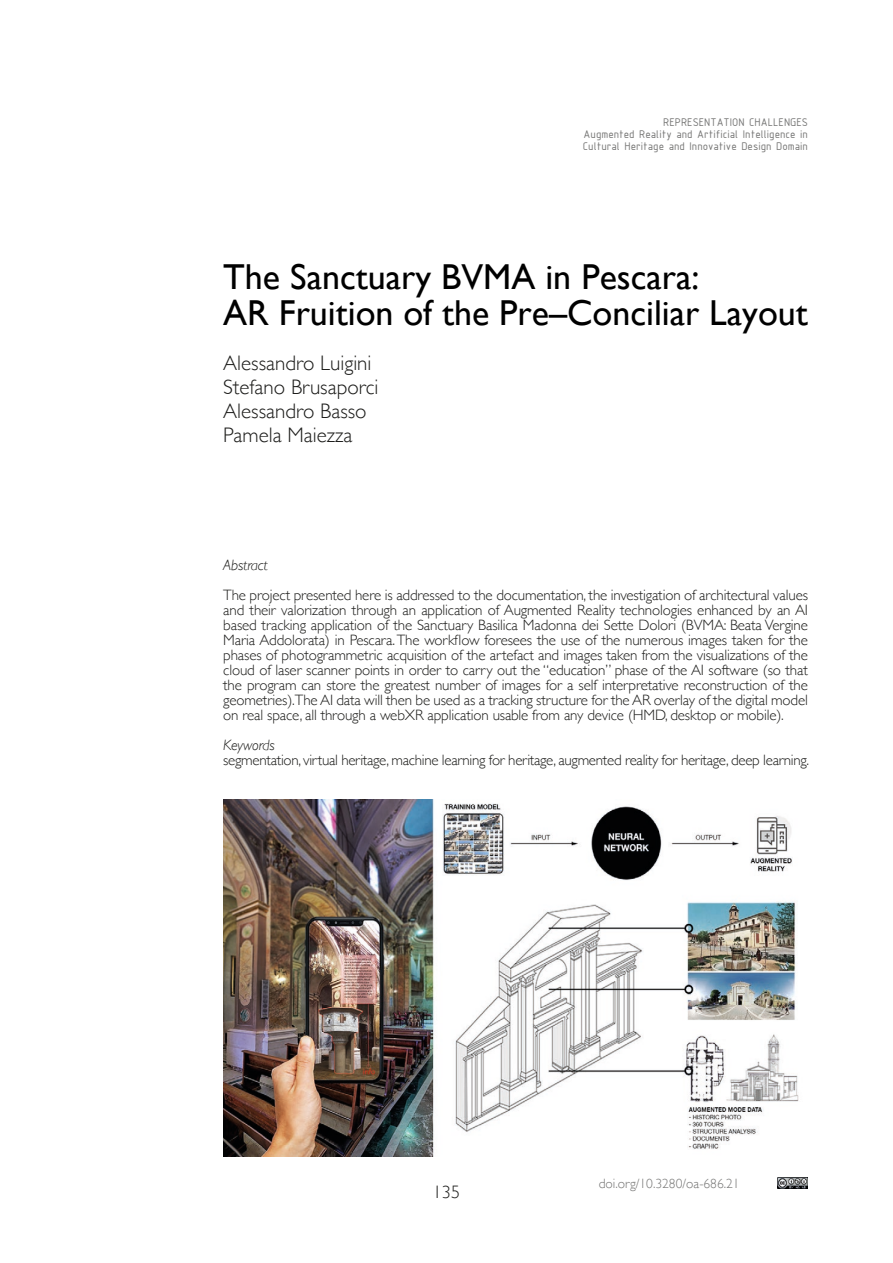
<style>
.page{position:relative;width:893px;height:1263px;background:#fff}
.page>*{position:absolute;margin:0;border:0;box-sizing:border-box;transform-origin:0 0}
.t1{font:36px/36px "Gill Sans";color:#000}
.t2{font:300 21px/24px "Gill Sans";color:#1d1d1b}
.t3{font:300 18px "Gill Sans";color:#1d1d1b}
.t4{font:300 15px/15px "Gill Sans";letter-spacing:-.02em;color:#1d1d1b;text-align:justify}
.t5{font:italic 300 15px "Gill Sans";letter-spacing:-.01em;color:#1d1d1b}
.t6{font:300 13.5px "Gill Sans";color:#757574}
.t7{font:12px/12px "ISOCPEUR";color:#757574;text-align:justify}
</style>
<div class="page">
<img style="left:778px;top:1178px;width:30px;height:10px">
<img style="left:223px;top:799px;width:576px;height:358px">
<p class="t7" style="left:583px;top:116px;width:227px;text-indent:80px">REPRESENTATION CHALLENGES Augmented Reality and Artificial Intelligence in Cultural Heritage and Innovative Design Domain</p>
<h1 class="t1" style="left:223px;top:258px;width:586px">The Sanctuary BVMA in Pescara:<br>AR Fruition of the Pre–Conciliar Layout</h1>
<h2 class="t2" style="left:223px;top:350px;width:157px">Alessandro Luigini<br>Stefano Brusaporci<br>Alessandro Basso<br>Pamela Maiezza</h2>
<p class="t5" style="left:223px;top:557px;width:46px">Abstract</p>
<p class="t4" style="left:223px;top:587px;width:586px">The project presented here is addressed to the documentation, the investigation of architectural values and their valorization through an application of Augmented Reality technologies enhanced by an AI based tracking application of the Sanctuary Basilica Madonna dei Sette Dolori (BVMA: Beata Vergine Maria Addolorata) in Pescara. The workflow foresees the use of the numerous images taken for the phases of photogrammetric acquisition of the artefact and images taken from the visualizations of the cloud of laser scanner points in order to carry out the “education” phase of the AI software (so that the program can store the greatest number of images for a self interpretative reconstruction of the geometries).The AI data will then be used as a tracking structure for the AR overlay of the digital model on real space, all through a webXR application usable from any device (HMD, desktop or mobile).</p>
<p class="t5" style="left:223px;top:737px;width:53px">Keywords</p>
<p class="t4" style="left:223px;top:752px;width:587px">segmentation, virtual heritage, machine learning for heritage, augmented reality for heritage, deep learning.</p>
<p class="t3" style="left:433px;top:1178px;width:28px">135</p>
<p class="t6" style="left:599px;top:1173px;width:142px">doi.org/10.3280/oa-686.21</p>
</div>
